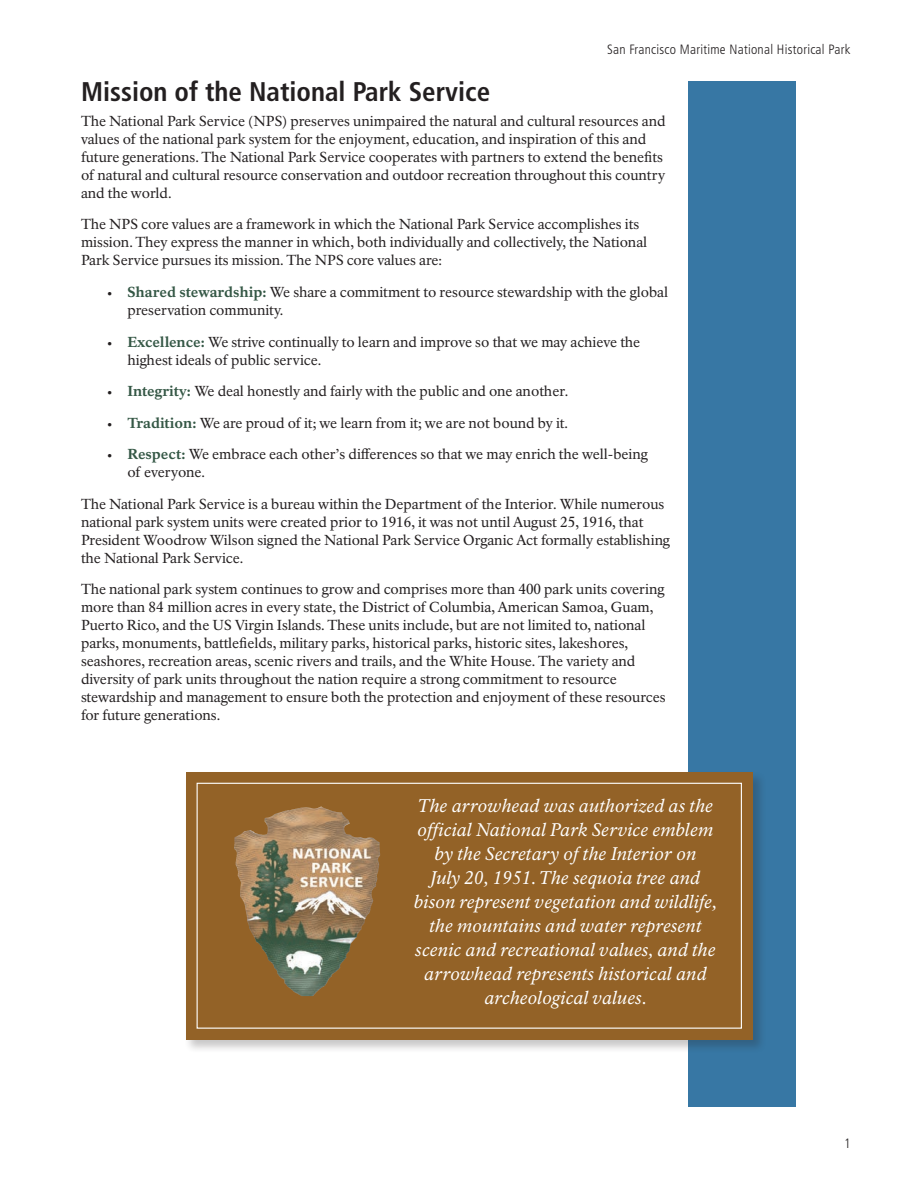
<style>
.page{position:relative;width:918px;height:1188px;background:#fff}
.page>*{position:absolute;margin:0;border:0;box-sizing:border-box;transform-origin:0 0}
.t1{font:700 condensed 27px "Frutiger LT Std";color:#231f20}
.t2{font:italic 18px/24px "NPS Rawlinson OT";letter-spacing:.01em;color:#fff;text-align:center}
.t3{font:14.25px/18px "NPS Rawlinson OT";letter-spacing:-.005em;color:#231f20}
.t4{font:300 condensed 13.5px "Frutiger LT Std";letter-spacing:.02em;color:#231f20}
.s1{font-family:"Frutiger LT Std";font-weight:900}
.s2{font-weight:800;color:#345745}
</style>
<div class="page">
<div style="left:688px;top:81px;width:108px;height:1026px;background:#3777a4"></div>
<div style="left:184px;top:770px;width:583px;height:284px;background:#231f20;opacity:.25"></div>
<div style="left:186px;top:772px;width:567px;height:268px;background:#936227"></div>
<img style="left:234px;top:806px;width:106px;height:190px">
<div style="left:197px;top:783px;width:545px;height:246px;border:1px solid #fff"></div>
<p class="t4" style="left:607px;top:42px;width:245px">San Francisco Maritime National Historical Park</p>
<h2 class="t1" style="left:81px;top:76px;width:411px">Mission of the National Park Service</h2>
<p class="t3" style="left:81px;top:112px;width:586px">The National Park Service (NPS) preserves unimpaired the natural and cultural resources and values of the national park system for the enjoyment, education, and inspiration of this and future generations. The National Park Service cooperates with partners to extend the benefits of natural and cultural resource conservation and outdoor recreation throughout this country and the world.</p>
<p class="t3" style="left:81px;top:216px;width:568px">The NPS core values are a framework in which the National Park Service accomplishes its mission. They express the manner in which, both individually and collectively, the National<br>Park Service pursues its mission. The NPS core values are:</p>
<p class="t3" style="left:127px;top:283px;width:542px;text-indent:-20px"><span class="s1">·</span> <span class="s2">Shared stewardship:</span> We share a commitment to resource stewardship with the global preservation community.</p>
<p class="t3" style="left:127px;top:333px;width:514px;text-indent:-20px"><span class="s1">·</span> <span class="s2">Excellence:</span> We strive continually to learn and improve so that we may achieve the highest ideals of public service.</p>
<p class="t3" style="left:107px;top:382px;width:463px"><span class="s1">·</span> <span class="s2">Integrity:</span> We deal honestly and fairly with the public and one another.</p>
<p class="t3" style="left:107px;top:414px;width:462px"><span class="s1">·</span> <span class="s2">Tradition:</span> We are proud of it; we learn from it; we are not bound by it.</p>
<p class="t3" style="left:127px;top:445px;width:522px;text-indent:-20px"><span class="s1">·</span> <span class="s2">Respect:</span> We embrace each other’s differences so that we may enrich the well-being of everyone.</p>
<p class="t3" style="left:81px;top:495px;width:591px">The National Park Service is a bureau within the Department of the Interior. While numerous national park system units were created prior to 1916, it was not until August 25, 1916, that President Woodrow Wilson signed the National Park Service Organic Act formally establishing the National Park Service.</p>
<p class="t3" style="left:81px;top:580px;width:586px">The national park system continues to grow and comprises more than 400 park units covering more than 84 million acres in every state, the District of Columbia, American Samoa, Guam, Puerto Rico, and the US Virgin Islands. These units include, but are not limited to, national parks, monuments, battlefields, military parks, historical parks, historic sites, lakeshores, seashores, recreation areas, scenic rivers and trails, and the White House. The variety and diversity of park units throughout the nation require a strong commitment to resource stewardship and management to ensure both the protection and enjoyment of these resources for future generations.</p>
<p class="t2" style="left:414px;top:795px;width:305px">The arrowhead was authorized as the official National Park Service emblem by the Secretary of the Interior on<br>July 20, 1951. The sequoia tree and bison represent vegetation and wildlife, the mountains and water represent scenic and recreational values, and the arrowhead represents historical and archeological values.</p>
<p class="t4" style="left:844px;top:1135px;width:8px">1</p>
</div>
